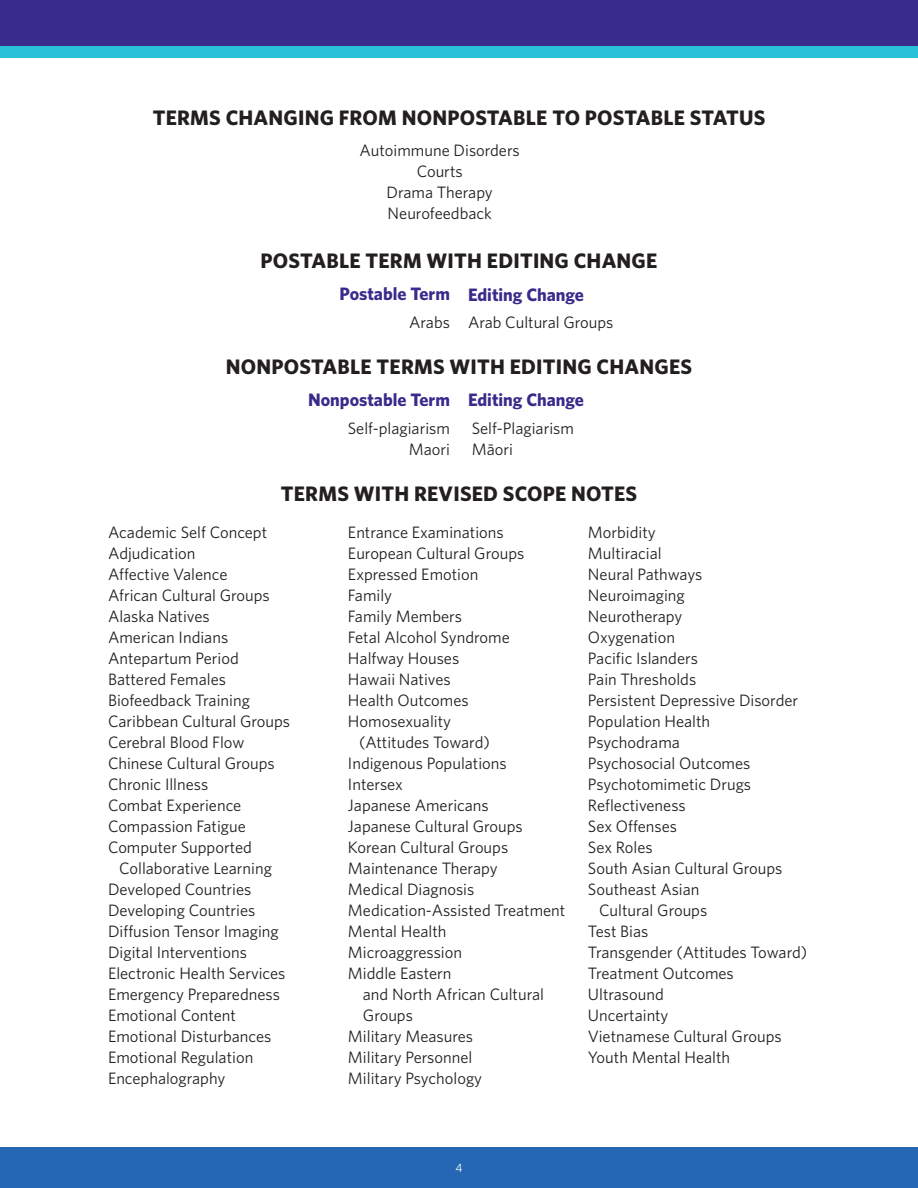
<style>
.page{position:relative;width:918px;height:1188px;background:#fff}
.page>*{position:absolute;margin:0;border:0;box-sizing:border-box;transform-origin:0 0}
.t1{font:700 21px "Whitney";letter-spacing:.01em;color:#231f20}
.H3-LEFT{font:700 18px "Whitney";color:#382b8b}
.Term{font:16.5px/21px "Whitney";color:#231f20}
.t2{font:12px "Whitney";color:#fff}
</style>
<div class="page">
<div style="left:0;top:1148px;width:918px;height:40px;background:#2667b3"></div>
<div style="left:0;top:0;width:918px;height:46px;background:#382b8b"></div>
<div style="left:0;top:46px;width:918px;height:12px;background:#29c0da"></div>
<h2 class="t1" style="left:153px;top:103px;width:614px">TERMS CHANGING FROM NONPOSTABLE TO POSTABLE STATUS</h2>
<p class="Term" style="left:360px;top:139px;width:162px">Autoimmune Disorders</p>
<p class="Term" style="left:417px;top:160px;width:48px">Courts</p>
<p class="Term" style="left:387px;top:181px;width:108px">Drama Therapy</p>
<p class="Term" style="left:388px;top:202px;width:106px">Neurofeedback</p>
<h2 class="t1" style="left:261px;top:247px;width:398px">POSTABLE TERM WITH EDITING CHANGE</h2>
<p class="H3-LEFT" style="left:340px;top:282px;width:112px">Postable Term</p>
<p class="Term" style="left:409px;top:312px;width:42px">Arabs</p>
<p class="H3-LEFT" style="left:468px;top:282px;width:118px">Editing Change</p>
<p class="Term" style="left:468px;top:312px;width:147px">Arab Cultural Groups</p>
<h2 class="t1" style="left:226px;top:353px;width:468px">NONPOSTABLE TERMS WITH EDITING CHANGES</h2>
<p class="H3-LEFT" style="left:308px;top:388px;width:143px">Nonpostable Term</p>
<p class="Term" style="left:348px;top:417px;width:104px">Self-plagiarism</p>
<p class="Term" style="left:409px;top:438px;width:43px">Maori</p>
<p class="H3-LEFT" style="left:468px;top:388px;width:118px">Editing Change</p>
<p class="Term" style="left:472px;top:417px;width:104px">Self-Plagiarism</p>
<p class="Term" style="left:472px;top:438px;width:43px">Māori</p>
<h2 class="t1" style="left:281px;top:480px;width:358px">TERMS WITH REVISED SCOPE NOTES</h2>
<p class="Term" style="left:108px;top:521px;width:161px">Academic Self Concept</p>
<p class="Term" style="left:108px;top:542px;width:89px">Adjudication</p>
<p class="Term" style="left:108px;top:563px;width:121px">Affective Valence</p>
<p class="Term" style="left:108px;top:584px;width:163px">African Cultural Groups</p>
<p class="Term" style="left:108px;top:605px;width:103px">Alaska Natives</p>
<p class="Term" style="left:108px;top:626px;width:122px">American Indians</p>
<p class="Term" style="left:108px;top:647px;width:132px">Antepartum Period</p>
<p class="Term" style="left:108px;top:668px;width:120px">Battered Females</p>
<p class="Term" style="left:108px;top:689px;width:143px">Biofeedback Training</p>
<p class="Term" style="left:108px;top:710px;width:184px">Caribbean Cultural Groups</p>
<p class="Term" style="left:108px;top:731px;width:138px">Cerebral Blood Flow</p>
<p class="Term" style="left:108px;top:752px;width:168px">Chinese Cultural Groups</p>
<p class="Term" style="left:108px;top:773px;width:102px">Chronic Illness</p>
<p class="Term" style="left:108px;top:794px;width:135px">Combat Experience</p>
<p class="Term" style="left:108px;top:815px;width:139px">Compassion Fatigue</p>
<p class="Term" style="left:119px;top:836px;width:154px;text-indent:-11px">Computer Supported<br>Collaborative Learning</p>
<p class="Term" style="left:108px;top:878px;width:145px">Developed Countries</p>
<p class="Term" style="left:108px;top:899px;width:149px">Developing Countries</p>
<p class="Term" style="left:108px;top:920px;width:172px">Diffusion Tensor Imaging</p>
<p class="Term" style="left:108px;top:941px;width:140px">Digital Interventions</p>
<p class="Term" style="left:108px;top:962px;width:179px">Electronic Health Services</p>
<p class="Term" style="left:108px;top:983px;width:173px">Emergency Preparedness</p>
<p class="Term" style="left:108px;top:1004px;width:129px">Emotional Content</p>
<p class="Term" style="left:108px;top:1025px;width:165px">Emotional Disturbances</p>
<p class="Term" style="left:108px;top:1046px;width:147px">Emotional Regulation</p>
<p class="Term" style="left:108px;top:1067px;width:119px">Encephalography</p>
<p class="Term" style="left:348px;top:521px;width:157px">Entrance Examinations</p>
<p class="Term" style="left:348px;top:542px;width:178px">European Cultural Groups</p>
<p class="Term" style="left:348px;top:563px;width:132px">Expressed Emotion</p>
<p class="Term" style="left:348px;top:584px;width:46px">Family</p>
<p class="Term" style="left:348px;top:605px;width:116px">Family Members</p>
<p class="Term" style="left:348px;top:626px;width:163px">Fetal Alcohol Syndrome</p>
<p class="Term" style="left:348px;top:647px;width:113px">Halfway Houses</p>
<p class="Term" style="left:348px;top:668px;width:104px">Hawaii Natives</p>
<p class="Term" style="left:348px;top:689px;width:122px">Health Outcomes</p>
<p class="Term" style="left:359px;top:710px;width:132px;text-indent:-11px">Homosexuality (Attitudes Toward)</p>
<p class="Term" style="left:348px;top:752px;width:160px">Indigenous Populations</p>
<p class="Term" style="left:348px;top:773px;width:56px">Intersex</p>
<p class="Term" style="left:348px;top:794px;width:142px">Japanese Americans</p>
<p class="Term" style="left:348px;top:815px;width:176px">Japanese Cultural Groups</p>
<p class="Term" style="left:348px;top:836px;width:162px">Korean Cultural Groups</p>
<p class="Term" style="left:348px;top:857px;width:151px">Maintenance Therapy</p>
<p class="Term" style="left:348px;top:878px;width:128px">Medical Diagnosis</p>
<p class="Term" style="left:348px;top:899px;width:219px">Medication-Assisted Treatment</p>
<p class="Term" style="left:348px;top:920px;width:100px">Mental Health</p>
<p class="Term" style="left:348px;top:941px;width:116px">Microaggression</p>
<p class="Term" style="left:363px;top:962px;width:183px;text-indent:-15px">Middle Eastern<br>and North African Cultural<br>Groups</p>
<p class="Term" style="left:348px;top:1025px;width:127px">Military Measures</p>
<p class="Term" style="left:348px;top:1046px;width:126px">Military Personnel</p>
<p class="Term" style="left:348px;top:1067px;width:136px">Military Psychology</p>
<p class="Term" style="left:588px;top:521px;width:69px">Morbidity</p>
<p class="Term" style="left:588px;top:542px;width:75px">Multiracial</p>
<p class="Term" style="left:588px;top:563px;width:116px">Neural Pathways</p>
<p class="Term" style="left:588px;top:584px;width:98px">Neuroimaging</p>
<p class="Term" style="left:588px;top:605px;width:96px">Neurotherapy</p>
<p class="Term" style="left:588px;top:626px;width:89px">Oxygenation</p>
<p class="Term" style="left:588px;top:647px;width:111px">Pacific Islanders</p>
<p class="Term" style="left:588px;top:668px;width:110px">Pain Thresholds</p>
<p class="Term" style="left:588px;top:689px;width:212px">Persistent Depressive Disorder</p>
<p class="Term" style="left:588px;top:710px;width:124px">Population Health</p>
<p class="Term" style="left:588px;top:731px;width:93px">Psychodrama</p>
<p class="Term" style="left:588px;top:752px;width:164px">Psychosocial Outcomes</p>
<p class="Term" style="left:588px;top:773px;width:165px">Psychotomimetic Drugs</p>
<p class="Term" style="left:588px;top:794px;width:99px">Reflectiveness</p>
<p class="Term" style="left:588px;top:815px;width:91px">Sex Offenses</p>
<p class="Term" style="left:588px;top:836px;width:66px">Sex Roles</p>
<p class="Term" style="left:588px;top:857px;width:196px">South Asian Cultural Groups</p>
<p class="Term" style="left:599px;top:878px;width:110px;text-indent:-11px">Southeast Asian<br>Cultural Groups</p>
<p class="Term" style="left:588px;top:920px;width:62px">Test Bias</p>
<p class="Term" style="left:588px;top:941px;width:221px">Transgender (Attitudes Toward)</p>
<p class="Term" style="left:588px;top:962px;width:147px">Treatment Outcomes</p>
<p class="Term" style="left:588px;top:983px;width:77px">Ultrasound</p>
<p class="Term" style="left:588px;top:1004px;width:82px">Uncertainty</p>
<p class="Term" style="left:588px;top:1025px;width:195px">Vietnamese Cultural Groups</p>
<p class="Term" style="left:588px;top:1046px;width:144px">Youth Mental Health</p>
<p class="t2" style="left:455px;top:1160px;width:9px">4</p>
</div>
